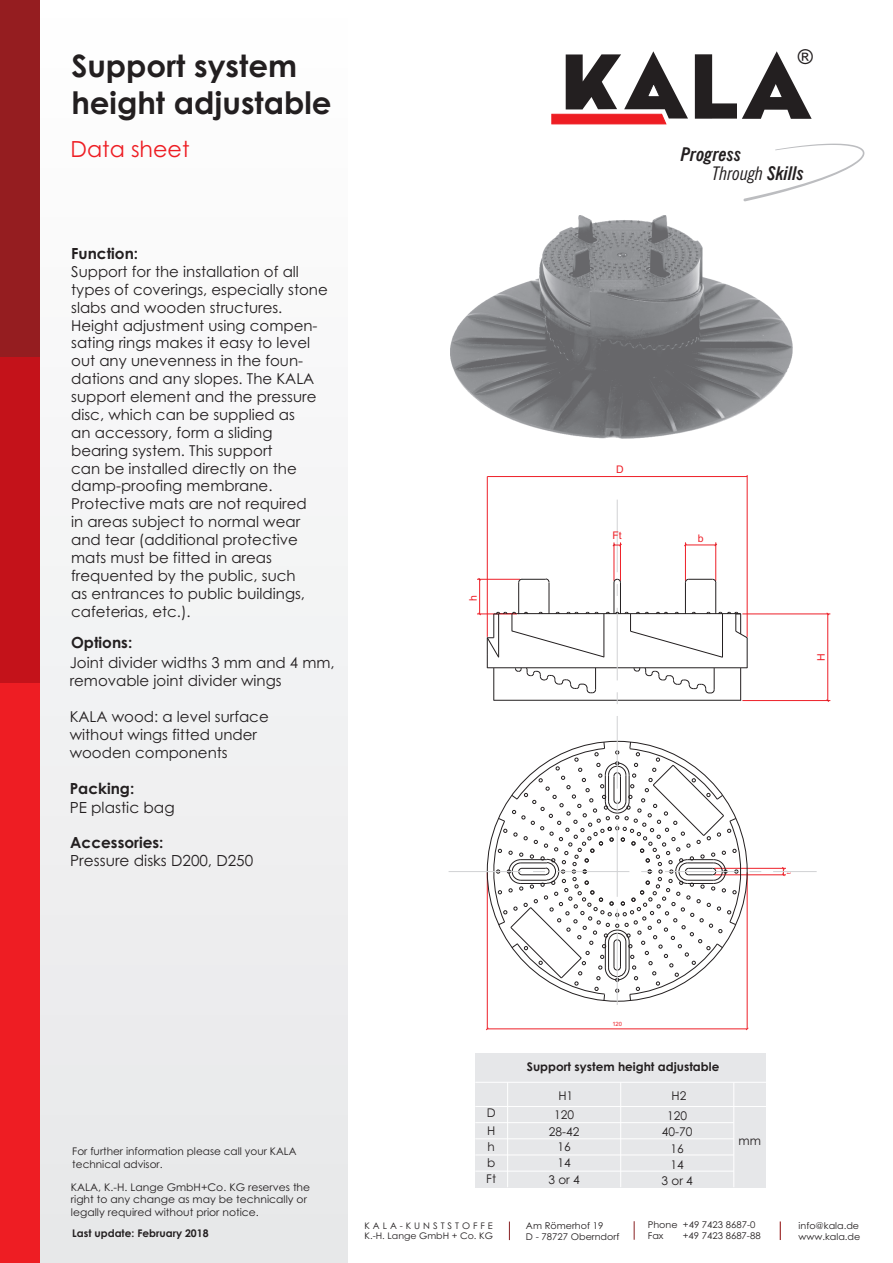
<style>
.page{position:relative;width:893px;height:1263px;background:#fff}
.page>*{position:absolute;margin:0;border:0;box-sizing:border-box;transform-origin:0 0}
.t1{font:700 30.9px/37.3px "Century Gothic";color:#231f20}
.t2{font:22.2px "Century Gothic";color:#ee1d23}
.t3{font:20.55px "Arial";color:#231f20}
.t4{font:italic 700 condensed 18.9px/19.2px "News Gothic BT";color:#231f20}
.t5{font:700 15.3px "Century Gothic";color:#231f20}
.t6{font:15.3px "Century Gothic";color:#231f20}
.t7{font:15px/17.9px "Century Gothic";color:#231f20}
.t8{font:12px/16.2px "Century Gothic";color:#231f20;text-align:center}
.t9{font:700 12px "Century Gothic";color:#231f20}
.t10{font:10.5px/12.5px "Century Gothic";color:#231f20}
.t11{font:700 10.5px "Century Gothic";color:#231f20}
.t12{font:10.5px "Arial";color:#ee2028}
.t13{font:9.3px/11.1px "Century Gothic";color:#231f20}
.t14{font:9px/10.8px "Century Gothic";letter-spacing:.32em;color:#231f20}
.t15{font:5.85px "Arial";color:#ee2028}
.s1{font-weight:400}
</style>
<div class="page">
<hr style="left:487px;top:872px;width:1px;height:157px;background:#ee2028">
<hr style="left:747px;top:872px;width:1px;height:156px;background:#ee2028">
<hr style="left:487px;top:1028px;width:260px;height:1px;background:#ee2028">
<div style="left:475px;top:1053px;width:291px;height:135px;background:#e6e7e9"></div>
<hr style="left:487px;top:476px;width:1px;height:161px;background:#ee2028">
<hr style="left:747px;top:475px;width:1px;height:162px;background:#ee2028">
<hr style="left:487px;top:476px;width:260px;height:1px;background:#ee2028">
<hr style="left:742px;top:614px;width:88px;height:1px;background:#ee2028">
<hr style="left:742px;top:700px;width:88px;height:1px;background:#ee2028">
<hr style="left:827px;top:614px;width:1px;height:86px;background:#ee2028">
<svg style="left:449px;top:500px;width:368px;height:511px"></svg>
<div style="left:11px;top:0;width:336px;height:1263px;background:#f2f3f4"></div>
<svg style="left:551px;top:51px;width:137px;height:73px"></svg>
<svg style="left:695px;top:51px;width:117px;height:68px"></svg>
<div style="left:0;top:0;width:39px;height:1263px;background:#c4121a"></div>
<div style="left:0;top:0;width:40px;height:357px;background:#951d20"></div>
<div style="left:0;top:683px;width:40px;height:580px;background:#ee1d23"></div>
<img style="left:450px;top:215px;width:342px;height:224px">
<hr style="left:475px;top:1082px;width:291px;height:1px;background:#fff">
<hr style="left:475px;top:1106px;width:291px;height:1px;background:#fff">
<hr style="left:475px;top:1154px;width:259px;height:1px;background:#fff">
<hr style="left:475px;top:1138px;width:259px;height:1px;background:#fff">
<hr style="left:475px;top:1122px;width:259px;height:1px;background:#fff">
<hr style="left:507px;top:1082px;width:1px;height:105px;background:#fff">
<hr style="left:620px;top:1082px;width:1px;height:105px;background:#fff">
<hr style="left:733px;top:1082px;width:1px;height:105px;background:#fff">
<hr style="left:475px;top:1171px;width:259px;height:1px;background:#fff">
<svg style="left:634px;top:1221px;width:1px;height:19px"></svg>
<svg style="left:509px;top:1221px;width:1px;height:19px"></svg>
<svg style="left:780px;top:1221px;width:1px;height:19px"></svg>
<svg style="left:743px;top:144px;width:121px;height:57px"></svg>
<h1 class="t1" style="left:71px;top:50px;width:262px">Support system height adjustable</h1>
<h2 class="t2" style="left:71px;top:141px;width:121px">Data sheet</h2>
<p class="t5" style="left:71px;top:248px;width:69px">Function:</p>
<p class="t7" style="left:71px;top:264px;width:258px">Support for the installation of all types of coverings, especially stone slabs and wooden structures.<br>Height adjustment using compen&shy;sating rings makes it easy to level out any unevenness in the foun&shy;dations and any slopes. The KALA support element and the pressure disc, which can be supplied as<br>an accessory, form a sliding bearing system. This support<br>can be installed directly on the damp-proofing membrane.<br>Protective mats are not required<br>in areas subject to normal wear and tear (additional protective mats must be fitted in areas frequented by the public, such<br>as entrances to public buildings, cafeterias, etc.).</p>
<p class="t5" style="left:71px;top:637px;width:63px">Options:</p>
<p class="t7" style="left:70px;top:655px;width:267px">Joint divider widths 3 mm and 4 mm, removable joint divider wings</p>
<p class="t7" style="left:70px;top:709px;width:201px">KALA wood: a level surface without wings fitted under wooden components</p>
<p class="t5" style="left:70px;top:783px;width:66px">Packing:</p>
<p class="t6" style="left:70px;top:801px;width:106px">PE plastic bag</p>
<p class="t5" style="left:70px;top:836px;width:95px">Accessories:</p>
<p class="t6" style="left:70px;top:855px;width:185px">Pressure disks D200, D250</p>
<p class="t12" style="left:469px;top:601px;width:7px;rotate:-90deg">h</p>
<h3 class="t3" style="left:798px;top:49px;width:17px">®</h3>
<p class="t4" style="left:712px;top:146px;width:93px;text-indent:-31px">Progress<br><span class="s1">Through</span> Skills</p>
<p class="t12" style="left:616px;top:466px;width:9px">D</p>
<p class="t12" style="left:613px;top:531px;width:11px">Ft</p>
<p class="t12" style="left:698px;top:534px;width:7px">b</p>
<p class="t12" style="left:817px;top:661px;width:9px;rotate:-90deg">H</p>
<p class="t15" style="left:787px;top:874px;width:3px;rotate:-90deg">t</p>
<p class="t10" style="left:72px;top:1146px;width:226px">For further information please call your KALA technical advisor.</p>
<p class="t10" style="left:71px;top:1181px;width:241px">KALA, K.-H. Lange GmbH+Co. KG reserves the right to any change as may be technically or legally required without prior notice.</p>
<p class="t11" style="left:72px;top:1229px;width:138px">Last update: February 2018</p>
<p class="t15" style="left:612px;top:1022px;width:11px">120</p>
<p class="t9" style="left:527px;top:1062px;width:194px">Support system height adjustable</p>
<p class="t8" style="left:671px;top:1088px;width:16px">H2</p>
<p class="t8" style="left:554px;top:1087px;width:21px;line-height:19.5px">H1<br>120</p>
<p class="t8" style="left:549px;top:1125px;width:32px">28-42</p>
<p class="t8" style="left:662px;top:1125px;width:32px">40-70</p>
<p class="t8" style="left:487px;top:1106px;width:10px">D</p>
<p class="t8" style="left:667px;top:1109px;width:21px">120</p>
<p class="t8" style="left:487px;top:1123px;width:10px">H</p>
<p class="t8" style="left:488px;top:1140px;width:9px">h</p>
<p class="t8" style="left:557px;top:1139px;width:15px">16</p>
<p class="t8" style="left:487px;top:1156px;width:10px">b</p>
<p class="t8" style="left:557px;top:1155px;width:15px">14</p>
<p class="t8" style="left:486px;top:1172px;width:11px">Ft</p>
<p class="t8" style="left:548px;top:1172px;width:33px">3 or 4</p>
<p class="t8" style="left:661px;top:1141px;width:33px">16<br>14<br>3 or 4</p>
<p class="t8" style="left:738px;top:1133px;width:24px">mm</p>
<p class="t14" style="left:365px;top:1221px;width:130px">KALA-KUNSTSTOFFE<br>K.-H. Lange GmbH + Co. KG</p>
<p class="t13" style="left:526px;top:1220px;width:95px">Am Römerhof 19<br>D - 78727 Oberndorf</p>
<p class="t13" style="left:648px;top:1220px;width:109px">Phone +49 7423 8687-0<br>Fax</p>
<p class="t13" style="left:683px;top:1231px;width:80px">+49 7423 8687-88</p>
<p class="t13" style="left:798px;top:1221px;width:63px">info@kala.de www.kala.de</p>
</div>
